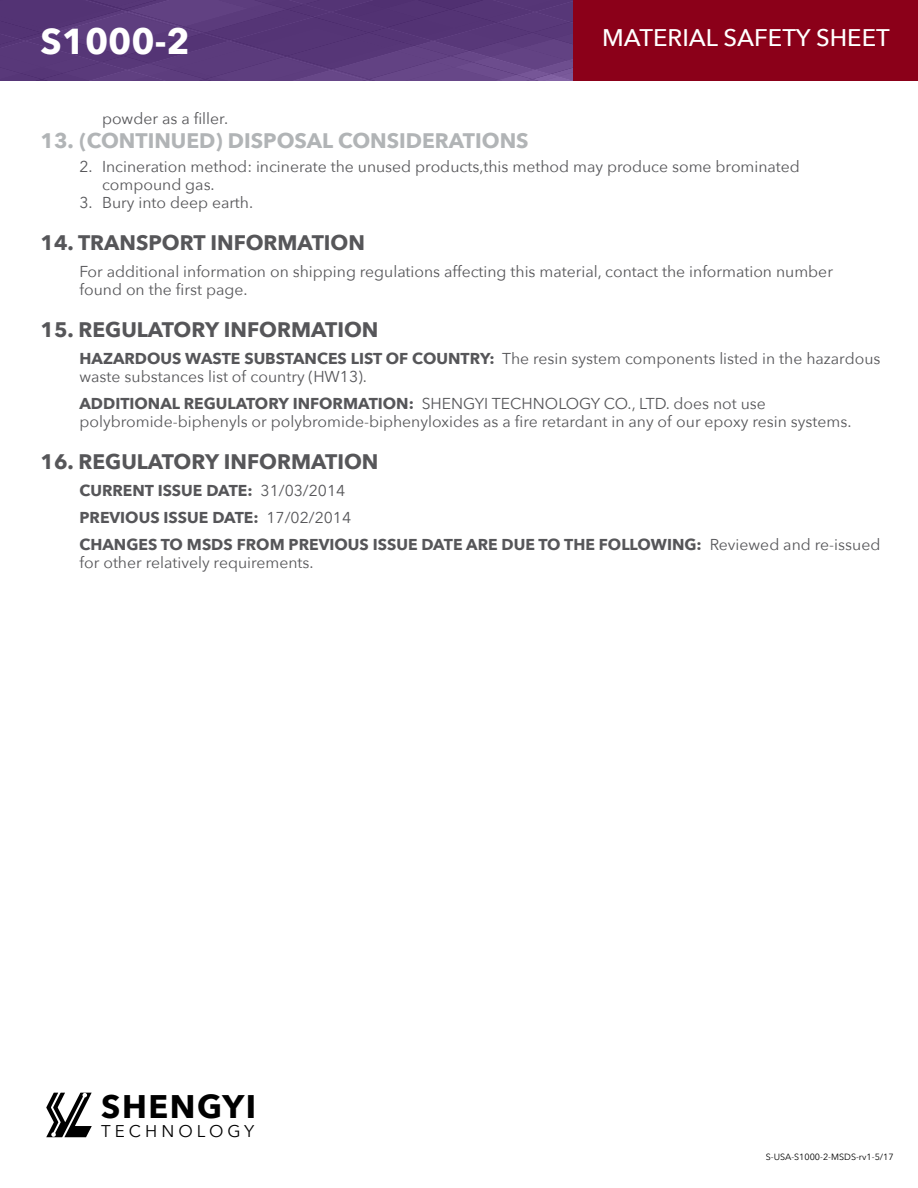
<style>
.page{position:relative;width:918px;height:1188px;background:#fff}
.page>*{position:absolute;margin:0;border:0;box-sizing:border-box;transform-origin:0 0}
.t1{font:700 36px "Avenir Next";color:#fff}
.t2{font:700 32.55px "Avenir Next";letter-spacing:.05em;color:#000}
.t3{font:500 24px "Avenir Next";color:#fff}
.t4{font:700 21px "Avenir Next";color:#565659}
.t5{font:700 21px "Avenir Next";color:#b1b4b6}
.t6{font:16.95px "Avenir Next";letter-spacing:.24em;color:#000}
.t7{font:15.75px/18px "Avenir Next";color:#565659}
.t8{font:700 15.75px/27px "Avenir Next";color:#565659}
.t9{font:9px "Avenir Next";color:#000}
.s1{font-weight:700}
.s2{font-weight:400}
</style>
<div class="page">
<div style="left:0;top:0;width:918px;height:81px;background:linear-gradient(to bottom,#533374,#614182)"></div>
<svg style="left:46px;top:1093px;width:46px;height:44px"></svg>
<div style="left:573px;top:0;width:345px;height:81px;background:#8b0019"></div>
<h1 class="t1" style="left:40px;top:10px;width:151px">S1000-2</h1>
<h3 class="t3" style="left:602px;top:17px;width:289px">MATERIAL SAFETY SHEET</h3>
<p class="t7" style="left:102px;top:109px;width:128px">powder as a filler.</p>
<h3 class="t5" style="left:40px;top:122px;width:490px">13. (CONTINUED) DISPOSAL CONSIDERATIONS</h3>
<p class="t7" style="left:102px;top:157px;width:699px;text-indent:-23px">2. Incineration method: incinerate the unused products,this method may produce some brominated compound gas.</p>
<p class="t7" style="left:80px;top:193px;width:175px">3. Bury into deep earth.</p>
<h3 class="t4" style="left:40px;top:224px;width:326px">14. TRANSPORT INFORMATION</h3>
<p class="t7" style="left:79px;top:262px;width:755px">For additional information on shipping regulations affecting this material, contact the information number found on the first page.</p>
<h3 class="t4" style="left:40px;top:311px;width:340px">15. REGULATORY INFORMATION</h3>
<p class="t7" style="left:79px;top:349px;width:803px"><span class="s1">HAZARDOUS WASTE SUBSTANCES LIST OF COUNTRY:</span> The resin system components listed in the hazardous waste substances list of country (HW13).</p>
<p class="t7" style="left:79px;top:394px;width:774px"><span class="s1">ADDITIONAL REGULATORY INFORMATION:</span> SHENGYI TECHNOLOGY CO., LTD. does not use polybromide-biphenyls or polybromide-biphenyloxides as a fire retardant in any of our epoxy resin systems.</p>
<h3 class="t4" style="left:40px;top:443px;width:340px">16. REGULATORY INFORMATION</h3>
<p class="t8" style="left:80px;top:477px;width:802px">CURRENT ISSUE DATE: <span class="s2">31/03/2014<br></span>PREVIOUS ISSUE DATE: <span class="s2">17/02/2014<br></span>CHANGES TO MSDS FROM PREVIOUS ISSUE DATE ARE DUE TO THE FOLLOWING: <span class="s2">Reviewed and re-issued</span></p>
<p class="t7" style="left:80px;top:553px;width:236px">for other relatively requirements.</p>
<h2 class="t2" style="left:101px;top:1079px;width:157px">SHENGYI</h2>
<p class="t6" style="left:101px;top:1117px;width:155px">TECHNOLOGY</p>
<p class="t9" style="left:766px;top:1150px;width:129px">S-USA-S1000-2-MSDS-rv1-5/17</p>
</div>
